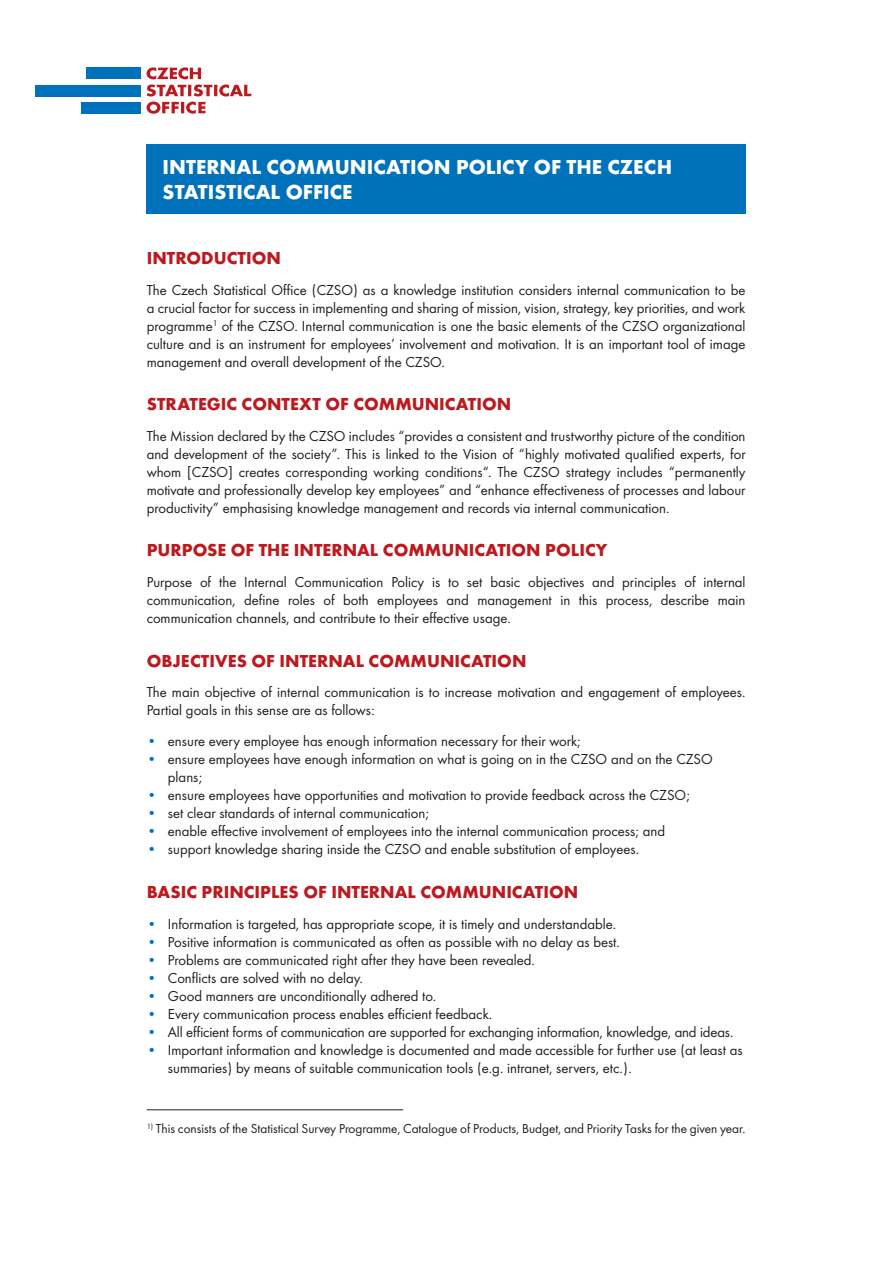
<style>
.page{position:relative;width:893px;height:1263px;background:#fff}
.page>*{position:absolute;margin:0;border:0;box-sizing:border-box;transform-origin:0 0}
.t1{font:700 21px/25.2px "Futura";color:#fff}
.t2{font:700 18px "Futura";color:#bd1a1f}
.t3{font:15px/18px "Futura Boo";color:#231f20;text-align:justify}
.t4{font:13.5px "Futura Boo";color:#231f20}
.s1{color:#0072bc}
</style>
<div class="page">
<div style="left:147px;top:145px;width:599px;height:69px;background:#0072bc"></div>
<div style="left:86px;top:68px;width:55px;height:11px;background:#0072bc"></div>
<div style="left:35px;top:85px;width:106px;height:11px;background:#0072bc"></div>
<div style="left:82px;top:102px;width:59px;height:11px;background:#0072bc"></div>
<svg style="left:147px;top:67px;width:104px;height:47px"></svg>
<hr style="left:147px;top:1109px;width:256px;height:1px;background:#231f20">
<h1 class="t1" style="left:163px;top:154px;width:511px">INTERNAL COMMUNICATION POLICY OF THE CZEC H<br>STATISTICAL OFFIC E</h1>
<p class="t2" style="left:147px;top:247px;width:136px">INTRODUCTION</p>
<p class="t3" style="left:147px;top:281px;width:600px">The Czech Statistical Office (CZSO) as a knowledge institution considers internal communication to be a crucial factor for success in implementing and sharing of mission, vision, strategy, key priorities, and work programme<sup>1</sup> of the CZSO. Internal communication is one the basic elements of the CZSO organizational culture and is an instrument for employees’ involvement and motivation. It is an important tool of image management and overall development of the CZSO.</p>
<p class="t2" style="left:147px;top:393px;width:366px">STRATEGIC CONTEXT OF COMMUNICATION</p>
<p class="t3" style="left:147px;top:427px;width:600px">The Mission declared by the CZSO includes “provides a consistent and trustworthy picture of the condition and development of the society”. This is linked to the Vision of “highly motivated qualified experts, for whom [CZSO] creates corresponding working conditions“. The CZSO strategy includes “permanently motivate and professionally develop key employees” and “enhance effectiveness of processes and labour productivity” emphasising knowledge management and records via internal communication.</p>
<p class="t2" style="left:147px;top:539px;width:462px">PURPOSE OF THE INTERNAL COMMUNICATION POLICY</p>
<p class="t3" style="left:147px;top:573px;width:600px">Purpose of the Internal Communication Policy is to set basic objectives and principles of internal communication, define roles of both employees and management in this process, describe main communication channels, and contribute to their effective usage.</p>
<p class="t2" style="left:147px;top:649px;width:381px">OBJECTIVES OF INTERNAL COMMUNICATION</p>
<p class="t3" style="left:147px;top:683px;width:600px">The main objective of internal communication is to increase motivation and engagement of employees.<br>Partial goals in this sense are as follows:</p>
<p class="t3" style="left:147px;top:732px;width:435px"><span class="s1">•</span> ensure every employee has enough information necessary for their work;</p>
<p class="t3" style="left:168px;top:750px;width:546px;text-indent:-21px"><span class="s1">•</span> ensure employees have enough information on what is going on in the CZSO and on the CZSO plans;</p>
<p class="t3" style="left:147px;top:786px;width:545px"><span class="s1">•</span> ensure employees have opportunities and motivation to provide feedback across the CZSO;</p>
<p class="t3" style="left:147px;top:804px;width:284px"><span class="s1">•</span> set clear standards of internal communication;</p>
<p class="t3" style="left:147px;top:822px;width:520px"><span class="s1">•</span> enable effective involvement of employees into the internal communication process; and</p>
<p class="t3" style="left:147px;top:840px;width:494px"><span class="s1">•</span> support knowledge sharing inside the CZSO and enable substitution of employees.</p>
<p class="t2" style="left:147px;top:880px;width:34px">BASIC</p>
<p class="t2" style="left:202px;top:880px;width:378px">PRINCIPLES OF INTERNAL COMMUNICATION</p>
<p class="t3" style="left:147px;top:914px;width:471px"><span class="s1">•</span> Information is targeted, has appropriate scope, it is timely and understandable.</p>
<p class="t3" style="left:147px;top:932px;width:475px"><span class="s1">•</span> Positive information is communicated as often as possible with no delay as best.</p>
<p class="t3" style="left:147px;top:950px;width:390px"><span class="s1">•</span> Problems are communicated right after they have been revealed.</p>
<p class="t3" style="left:147px;top:968px;width:218px"><span class="s1">•</span> Conflicts are solved with no delay.</p>
<p class="t3" style="left:147px;top:986px;width:291px"><span class="s1">•</span> Good manners are unconditionally adhered to.</p>
<p class="t3" style="left:147px;top:1004px;width:347px"><span class="s1">•</span> Every communication process enables efficient feedback.</p>
<p class="t3" style="left:147px;top:1022px;width:588px"><span class="s1">•</span> All efficient forms of communication are supported for exchanging information, knowledge, and ideas.</p>
<p class="t3" style="left:168px;top:1040px;width:576px;text-indent:-21px"><span class="s1">•</span> Important information and knowledge is documented and made accessible for further use (at least as summaries) by means of suitable communication tools (e.g. intranet, servers, etc.).</p>
<p class="t4" style="left:147px;top:1121px;width:600px"><sup>1)</sup> This consists of the Statistical Survey Programme, Catalogue of Products, Budget, and Priority Tasks for the given year.</p>
</div>
